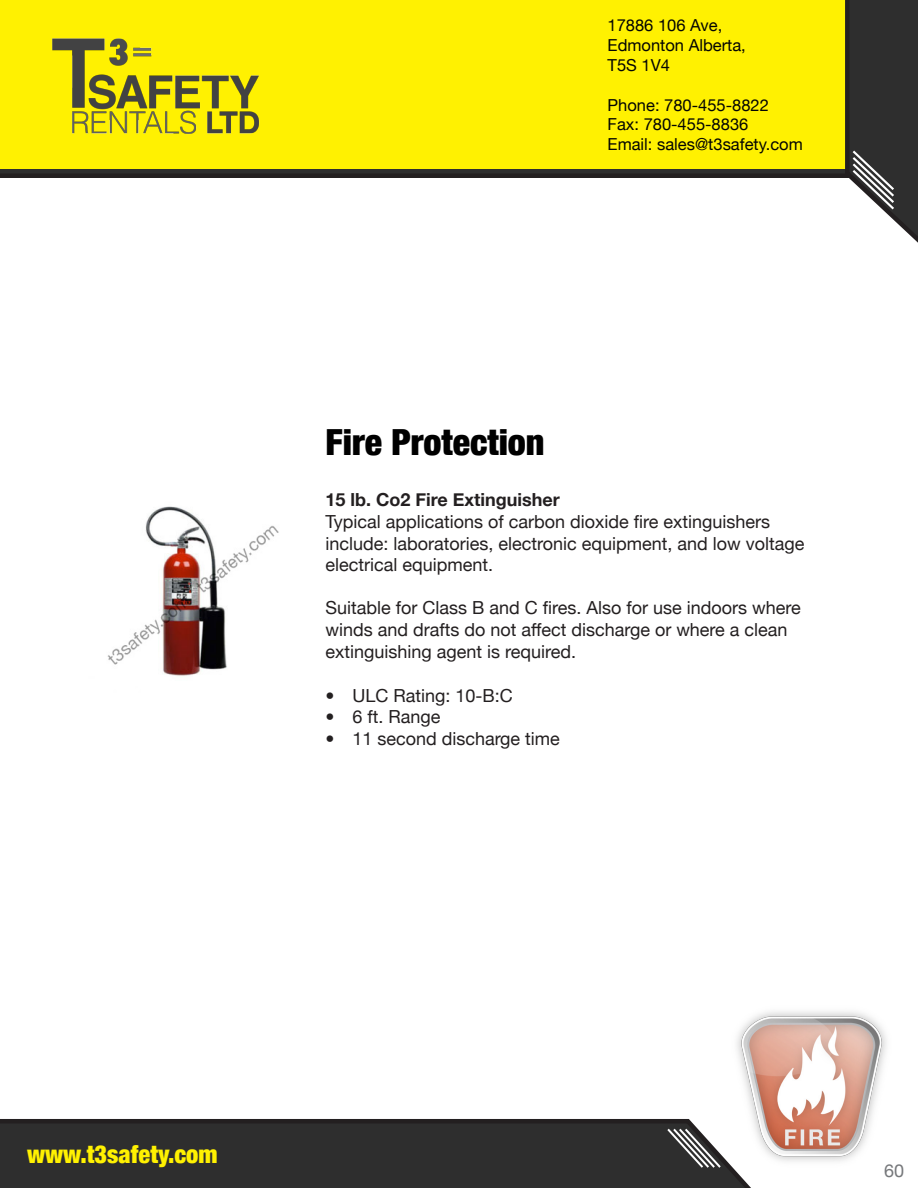
<style>
.page{position:relative;width:918px;height:1188px;background:#fff}
.page>*{position:absolute;margin:0;border:0;box-sizing:border-box;transform-origin:0 0}
.t1{font:900 condensed 36px "Helvetica Neue";color:#000}
.t2{font:900 condensed 24.45px "Helvetica Neue";color:#fff101}
.t3{font:18px/21.6px "Helvetica Neue";color:#231f20}
.t4{font:700 18px "Helvetica Neue";color:#231f20}
.t5{font:18px "Helvetica Neue";color:#76787b}
.t6{font:16.5px "Helvetica Neue";color:#040503}
</style>
<div class="page">
<svg style="left:0;top:0;width:918px;height:243px"></svg>
<div style="left:0;top:1119px;width:751px;height:69px;background:#2e2e2e"></div>
<svg style="left:667px;top:1129px;width:54px;height:39px"></svg>
<img style="left:40px;top:23px;width:231px;height:123px">
<img style="left:107px;top:506px;width:172px;height:170px">
<img style="left:721px;top:1011px;width:166px;height:169px">
<p class="t6" style="left:608px;top:11px;width:116px">17886 106 Ave,</p>
<p class="t6" style="left:608px;top:31px;width:140px">Edmonton Alberta,</p>
<p class="t6" style="left:608px;top:51px;width:64px">T5S 1V4</p>
<p class="t6" style="left:608px;top:91px;width:163px">Phone: 780-455-8822</p>
<p class="t6" style="left:608px;top:110px;width:142px">Fax: 780-455-8836</p>
<p class="t6" style="left:608px;top:130px;width:197px">Email: sales@t3safety.com</p>
<p class="t1" style="left:325px;top:412px;width:221px">Fire Protection</p>
<p class="t4" style="left:325px;top:484px;width:236px">15 lb. Co2 Fire Extinguisher</p>
<p class="t3" style="left:325px;top:510px;width:481px">Typical applications of carbon dioxide fire extinguishers include: laboratories, electronic equipment, and low voltage electrical equipment.</p>
<p class="t3" style="left:325px;top:596px;width:477px">Suitable for Class B and C fires. Also for use indoors where winds and drafts do not affect discharge or where a clean extinguishing agent is required.</p>
<p class="t3" style="left:325px;top:683px;width:189px">• ULC Rating: 10-B:C</p>
<p class="t3" style="left:325px;top:705px;width:117px">• 6 ft. Range</p>
<p class="t3" style="left:325px;top:726px;width:236px">• 11 second discharge time</p>
<p class="t2" style="left:27px;top:1134px;width:192px">www.t3safety.com</p>
<p class="t5" style="left:884px;top:1155px;width:22px">60</p>
</div>
